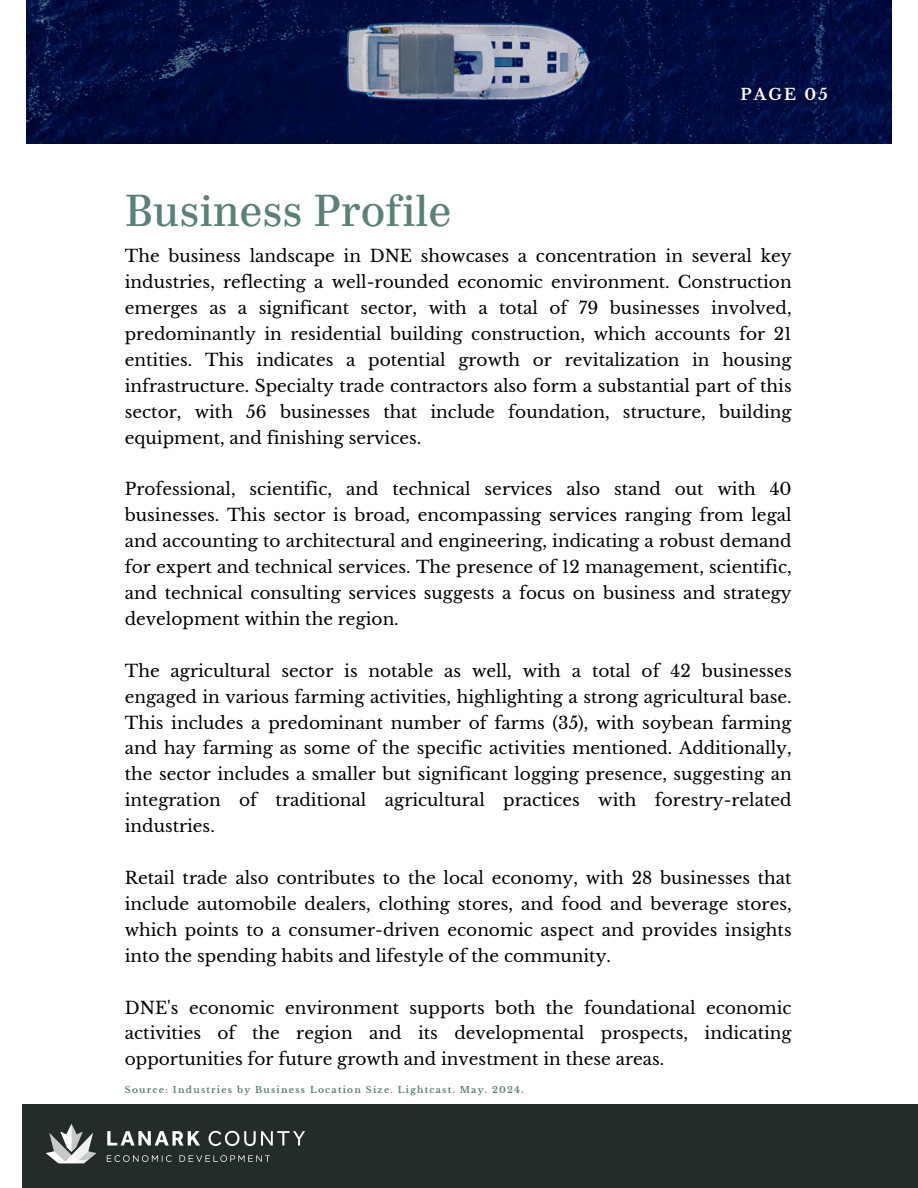
<style>
.page{position:relative;width:918px;height:1188px;background:#fff}
.page>*{position:absolute;margin:0;border:0;box-sizing:border-box;transform-origin:0 0}
.t1{font:42.3px "Parmigiano Piccolo HL";color:#5a8179}
.t2{font:16.95px/26px "Libre Baskerville";color:#000;text-align:justify}
.t3{font:700 15.6px "Libre Baskerville";letter-spacing:.14em;color:#fff}
.t4{font:700 9px "Libre Baskerville";letter-spacing:.14em;color:#5a8179}
</style>
<div class="page">
<img style="left:26px;top:0;width:865px;height:144px">
<div style="left:23px;top:1104px;width:895px;height:84px;background:#242c29"></div>
<img style="left:46px;top:1124px;width:259px;height:40px">
<h3 class="t1" style="left:125px;top:184px;width:328px">Business Profile</h3>
<p class="t3" style="left:740px;top:85px;width:89px">PAGE 05</p>
<h1 class="t2" style="left:125px;top:243px;width:668px">The business landscape in DNE showcases a concentration in several key industries, reflecting a well-rounded economic environment. Construction emerges as a significant sector, with a total of 79 businesses involved, predominantly in residential building construction, which accounts for 21 entities. This indicates a potential growth or revitalization in housing infrastructure. Specialty trade contractors also form a substantial part of this sector, with 56 businesses that include foundation, structure, building equipment, and finishing services.</h1>
<h3 class="t2" style="left:125px;top:477px;width:668px">Professional, scientific, and technical services also stand out with 40 businesses. This sector is broad, encompassing services ranging from legal and accounting to architectural and engineering, indicating a robust demand for expert and technical services. The presence of 12 management, scientific, and technical consulting services suggests a focus on business and strategy development within the region.</h3>
<h3 class="t2" style="left:125px;top:658px;width:668px">The agricultural sector is notable as well, with a total of 42 businesses engaged in various farming activities, highlighting a strong agricultural base.<br>This includes a predominant number of farms (35), with soybean farming and hay farming as some of the specific activities mentioned. Additionally, the sector includes a smaller but significant logging presence, suggesting an integration of traditional agricultural practices with forestry-related industries.</h3>
<h3 class="t2" style="left:125px;top:865px;width:668px">Retail trade also contributes to the local economy, with 28 businesses that include automobile dealers, clothing stores, and food and beverage stores, which points to a consumer-driven economic aspect and provides insights into the spending habits and lifestyle of the community.</h3>
<h3 class="t2" style="left:125px;top:995px;width:668px">DNE's economic environment supports both the foundational economic activities of the region and its developmental prospects, indicating opportunities for future growth and investment in these areas.</h3>
<p class="t4" style="left:125px;top:1085px;width:401px">Source: Industries by Business Location Size. Lightcast. May. 2024.</p>
</div>
